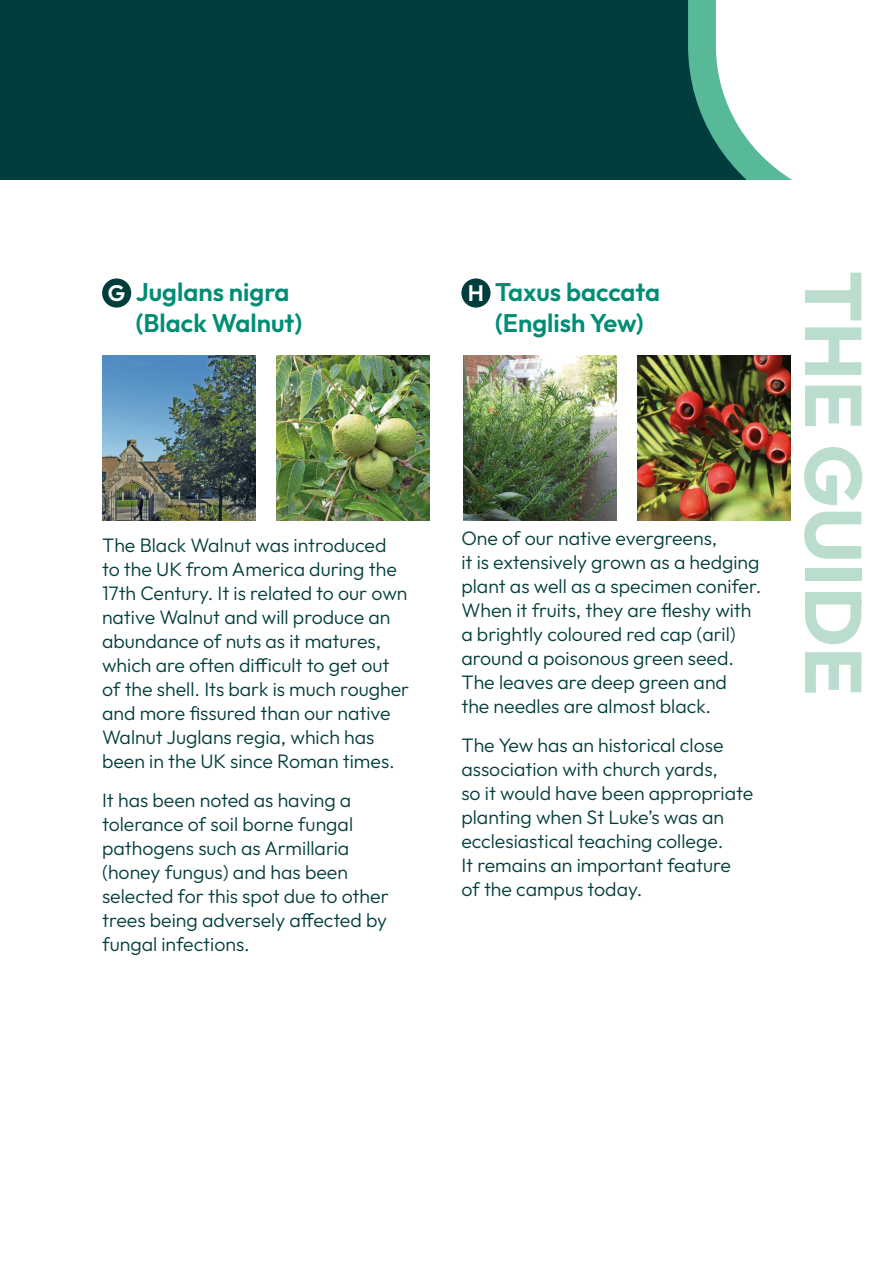
<style>
.page{position:relative;width:893px;height:1263px;background:#fff}
.page>*{position:absolute;margin:0;border:0;box-sizing:border-box;transform-origin:0 0}
.t1{font:700 79.8px "Outfit";color:#baddcd}
.t2{font:600 25.5px/30.6px "Outfit";color:#008d75}
.t3{font:300 19.5px/24px "Outfit";color:#003d3c}
.s1{font-size:22.5px;color:#fff}
</style>
<div class="page">
<div style="left:102px;top:278px;width:29px;height:30px;background:#003d3c;border-radius:50%"></div>
<div style="left:461px;top:278px;width:29px;height:30px;background:#003d3c;border-radius:50%"></div>
<img style="left:102px;top:355px;width:153px;height:166px">
<img style="left:463px;top:355px;width:154px;height:166px">
<img style="left:276px;top:355px;width:153px;height:166px">
<img style="left:638px;top:355px;width:153px;height:166px">
<div style="left:0;top:0;width:672px;height:180px;background:#003d3c"></div>
<svg style="left:672px;top:0;width:121px;height:180px"></svg>
<h2 class="t2" style="left:136px;top:277px;width:168px;text-indent:-28px"><span class="s1">G</span> Juglans nigra (Black Walnut)</h2>
<p class="t3" style="left:102px;top:533px;width:309px">The Black Walnut was introduced<br>to the UK from America during the 17th Century. It is related to our own native Walnut and will produce an abundance of nuts as it matures, which are often difficult to get out of the shell. Its bark is much rougher and more fissured than our native Walnut Juglans regia, which has been in the UK since Roman times.</p>
<p class="t3" style="left:102px;top:788px;width:288px">It has been noted as having a tolerance of soil borne fungal pathogens such as Armillaria (honey fungus) and has been selected for this spot due to other trees being adversely affected by fungal infections.</p>
<h2 class="t2" style="left:468px;top:277px;width:194px;text-align:center"><span class="s1">H</span> Taxus baccata (English Yew)</h2>
<p class="t3" style="left:461px;top:526px;width:301px">One of our native evergreens,<br>it is extensively grown as a hedging plant as well as a specimen conifer.<br>When it fruits, they are fleshy with a brightly coloured red cap (aril) around a poisonous green seed.<br>The leaves are deep green and<br>the needles are almost black.</p>
<p class="t3" style="left:461px;top:733px;width:293px">The Yew has an historical close association with church yards,<br>so it would have been appropriate planting when St Luke’s was an ecclesiastical teaching college.<br>It remains an important feature of the campus today.</p>
<h1 class="t1" style="left:878px;top:271px;width:418px;rotate:90deg">The GUIDE</h1>
</div>
